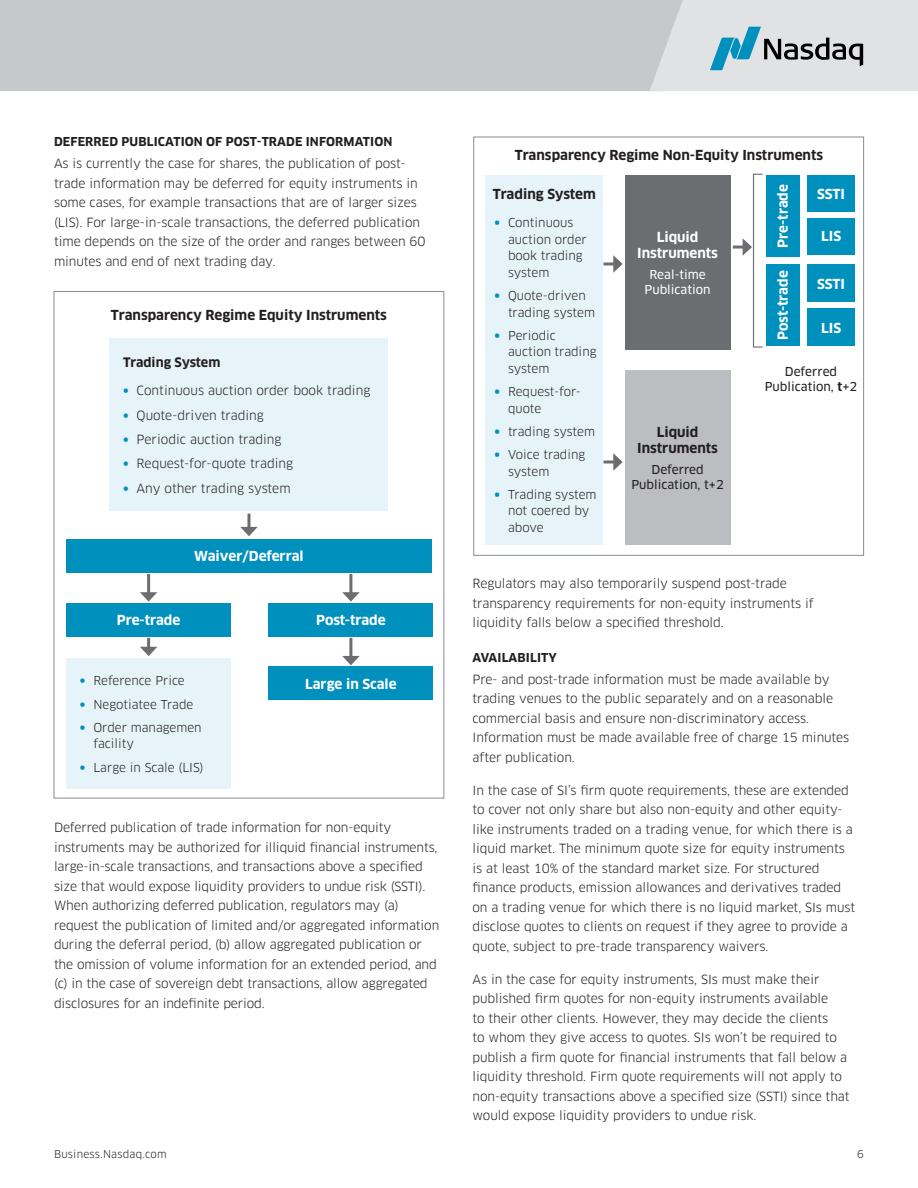
<style>
.page{position:relative;width:918px;height:1188px;background:#fff}
.page>*{position:absolute;margin:0;border:0;box-sizing:border-box;transform-origin:0 0}
.Table_titles{font:700 13.5px/16.2px "Clan Pro";color:#fff;text-align:center}
._8_5{font:700 13.5px "Clan Pro";color:#231f20}
.Table_titles-2{font:700 13.5px/16.2px "Clan Pro";color:#231f20;text-align:center}
.Table_titles-3{font:700 12.75px "Clan Pro";letter-spacing:-.01em;color:#231f20}
.body_reg_black{font:12.3px/19.5px "Clan Pro";letter-spacing:-.005em;color:#231f20}
.t1{font:12px/16.5px "Clan Pro";color:#231f20}
._9pt__315{font:700 12px "Clan Pro";letter-spacing:.01em;color:#231f20}
.Table_titles-4{font:12px/14.4px "Clan Pro News";color:#231f20;text-align:center}
.Table_titles-5{font:12px/14.4px "Clan Pro News";color:#fff;text-align:center}
.t2{font:10.5px "Clan Pro";letter-spacing:.02em;color:#231f20}
.s1{font-weight:700;font-size:13.5px;color:#0090be}
.s2{font-family:"Clan Pro";font-weight:700}
</style>
<div class="page">
<div style="left:0;top:0;width:650px;height:91px;background:#c7c8ca"></div>
<svg style="left:650px;top:0;width:268px;height:91px;background:#ced4d8"></svg>
<div style="left:110px;top:339px;width:278px;height:172px;background:#e6f4f9"></div>
<div style="left:66px;top:539px;width:366px;height:34px;background:#0090be"></div>
<div style="left:66px;top:603px;width:165px;height:34px;background:#0090be"></div>
<div style="left:766px;top:175px;width:33px;height:81px;background:#0090be"></div>
<div style="left:66px;top:658px;width:165px;height:131px;background:#e6f4f9"></div>
<div style="left:269px;top:603px;width:164px;height:34px;background:#0090be"></div>
<div style="left:808px;top:175px;width:47px;height:36px;background:#0090be"></div>
<div style="left:808px;top:265px;width:47px;height:37px;background:#0090be"></div>
<div style="left:808px;top:218px;width:47px;height:36px;background:#0090be"></div>
<div style="left:808px;top:309px;width:47px;height:37px;background:#0090be"></div>
<div style="left:766px;top:265px;width:33px;height:81px;background:#0090be"></div>
<div style="left:486px;top:175px;width:117px;height:370px;background:#e6f4f9"></div>
<div style="left:625px;top:175px;width:106px;height:175px;background:#6c6d70"></div>
<div style="left:625px;top:370px;width:106px;height:175px;background:#bcbdc0"></div>
<div style="left:269px;top:667px;width:164px;height:33px;background:#0090be"></div>
<hr style="left:247px;top:514px;width:3px;height:16px;background:#6c6d70">
<svg style="left:240px;top:527px;width:18px;height:9px"></svg>
<svg style="left:604px;top:255px;width:19px;height:18px"></svg>
<svg style="left:733px;top:238px;width:19px;height:18px"></svg>
<svg style="left:604px;top:453px;width:19px;height:18px"></svg>
<hr style="left:147px;top:574px;width:3px;height:21px;background:#6c6d70">
<svg style="left:140px;top:592px;width:17px;height:10px"></svg>
<svg style="left:140px;top:638px;width:17px;height:18px"></svg>
<hr style="left:349px;top:574px;width:3px;height:21px;background:#6c6d70">
<svg style="left:342px;top:592px;width:18px;height:10px"></svg>
<hr style="left:349px;top:638px;width:3px;height:21px;background:#6c6d70">
<svg style="left:342px;top:656px;width:18px;height:9px"></svg>
<div style="left:753px;top:174px;width:10px;height:174px;border:1px solid #6c6d70"></div>
<p class="_9pt__315" style="left:54px;top:135px;width:340px">DEFERRED PUBLICATION OF POST-TRADE INFORMATION</p>
<p class="body_reg_black" style="left:54px;top:154px;width:373px">As is currently the case for shares, the publication of post&shy;trade information may be deferred for equity instruments in some cases, for example transactions that are of larger sizes (LIS). For large-in-scale transactions, the deferred publication time depends on the size of the order and ranges between 60 minutes and end of next trading day.</p>
<p class="_8_5" style="left:111px;top:308px;width:278px">Transparency Regime Equity Instruments</p>
<p class="Table_titles-3" style="left:123px;top:355px;width:99px">Trading System</p>
<p class="body_reg_black" style="left:123px;top:381px;width:249px"><span class="s1">•</span> Continuous auction order book trading</p>
<p class="body_reg_black" style="left:123px;top:405px;width:142px"><span class="s1">•</span> Quote-driven trading</p>
<p class="body_reg_black" style="left:123px;top:430px;width:160px"><span class="s1">•</span> Periodic auction trading</p>
<p class="body_reg_black" style="left:123px;top:454px;width:172px"><span class="s1">•</span> Request-for-quote trading</p>
<p class="body_reg_black" style="left:123px;top:479px;width:169px"><span class="s1">•</span> Any other trading system</p>
<p class="Table_titles" style="left:194px;top:548px;width:111px">Waiver/Deferral</p>
<p class="Table_titles" style="left:117px;top:612px;width:65px">Pre-trade</p>
<p class="Table_titles" style="left:316px;top:612px;width:71px">Post-trade</p>
<p class="t1" style="left:80px;top:673px;width:106px"><span class="s1">•</span> Reference Price</p>
<p class="t1" style="left:80px;top:696px;width:115px"><span class="s1">•</span> Negotiatee Trade</p>
<p class="t1" style="left:93px;top:719px;width:110px;text-indent:-14px"><span class="s1">•</span> Order managemen facility</p>
<p class="t1" style="left:80px;top:759px;width:125px"><span class="s1">•</span> Large in Scale (LIS)</p>
<p class="Table_titles" style="left:305px;top:676px;width:93px">Large in Scale</p>
<p class="body_reg_black" style="left:54px;top:818px;width:387px">Deferred publication of trade information for non-equity instruments may be authorized for illiquid financial instruments, large-in-scale transactions, and transactions above a specified size that would expose liquidity providers to undue risk (SSTI).<br>When authorizing deferred publication, regulators may (a) request the publication of limited and/or aggregated information during the deferral period, (b) allow aggregated publication or the omission of volume information for an extended period, and (c) in the case of sovereign debt transactions, allow aggregated disclosures for an indefinite period.</p>
<p class="_8_5" style="left:515px;top:147px;width:310px">Transparency Regime Non-Equity Instruments</p>
<p class="Table_titles-2" style="left:493px;top:186px;width:105px">Trading System</p>
<p class="t1" style="left:508px;top:215px;width:80px;text-indent:-14px"><span class="s1">•</span> Continuous auction order book trading system</p>
<p class="t1" style="left:508px;top:287px;width:89px;text-indent:-14px"><span class="s1">•</span> Quote-driven trading system</p>
<p class="t1" style="left:508px;top:327px;width:90px;text-indent:-14px"><span class="s1">•</span> Periodic auction trading system</p>
<p class="t1" style="left:508px;top:383px;width:74px;text-indent:-14px"><span class="s1">•</span> Request-for&shy;quote</p>
<p class="t1" style="left:495px;top:423px;width:102px"><span class="s1">•</span> trading system</p>
<p class="t1" style="left:508px;top:446px;width:79px;text-indent:-14px"><span class="s1">•</span> Voice trading system</p>
<p class="t1" style="left:508px;top:486px;width:90px;text-indent:-14px"><span class="s1">•</span> Trading system not coered by above</p>
<p class="Table_titles" style="left:637px;top:229px;width:82px">Liquid<br>Instruments</p>
<p class="Table_titles-5" style="left:645px;top:268px;width:68px">Real-time<br>Publication</p>
<p class="Table_titles-2" style="left:637px;top:424px;width:82px">Liquid<br>Instruments</p>
<p class="Table_titles-4" style="left:631px;top:463px;width:94px">Deferred<br>Publication, t+2</p>
<p class="Table_titles" style="left:775px;top:248px;width:65px;rotate:-90deg">Pre-trade</p>
<p class="Table_titles" style="left:775px;top:340px;width:71px;rotate:-90deg">Post-trade</p>
<p class="Table_titles" style="left:817px;top:186px;width:29px">SSTI</p>
<p class="Table_titles" style="left:821px;top:229px;width:22px">LIS</p>
<p class="Table_titles" style="left:817px;top:276px;width:29px">SSTI</p>
<p class="Table_titles" style="left:821px;top:320px;width:22px">LIS</p>
<p class="Table_titles-4" style="left:765px;top:365px;width:94px">Deferred<br>Publication, <span class="s2">t</span>+2</p>
<p class="body_reg_black" style="left:472px;top:574px;width:343px">Regulators may also temporarily suspend post-trade transparency requirements for non-equity instruments if liquidity falls below a specified threshold.</p>
<p class="_9pt__315" style="left:473px;top:650px;width:86px">AVAILABILITY</p>
<p class="body_reg_black" style="left:472px;top:670px;width:378px">Pre- and post-trade information must be made available by trading venues to the public separately and on a reasonable commercial basis and ensure non-discriminatory access.<br>Information must be made available free of charge 15 minutes after publication.</p>
<p class="body_reg_black" style="left:472px;top:781px;width:384px">In the case of SI’s firm quote requirements, these are extended to cover not only share but also non-equity and other equity&shy;like instruments traded on a trading venue, for which there is a liquid market. The minimum quote size for equity instruments is at least 10% of the standard market size. For structured finance products, emission allowances and derivatives traded on a trading venue for which there is no liquid market, SIs must disclose quotes to clients on request if they agree to provide a quote, subject to pre-trade transparency waivers.</p>
<p class="body_reg_black" style="left:472px;top:970px;width:379px">As in the case for equity instruments, SIs must make their published firm quotes for non-equity instruments available<br>to their other clients. However, they may decide the clients<br>to whom they give access to quotes. SIs won’t be required to publish a firm quote for financial instruments that fall below a liquidity threshold. Firm quote requirements will not apply to non-equity transactions above a specified size (SSTI) since that would expose liquidity providers to undue risk.</p>
<p class="t2" style="left:54px;top:1148px;width:114px">Business.Nasdaq.com</p>
<p class="t2" style="left:857px;top:1148px;width:8px">6</p>
</div>
